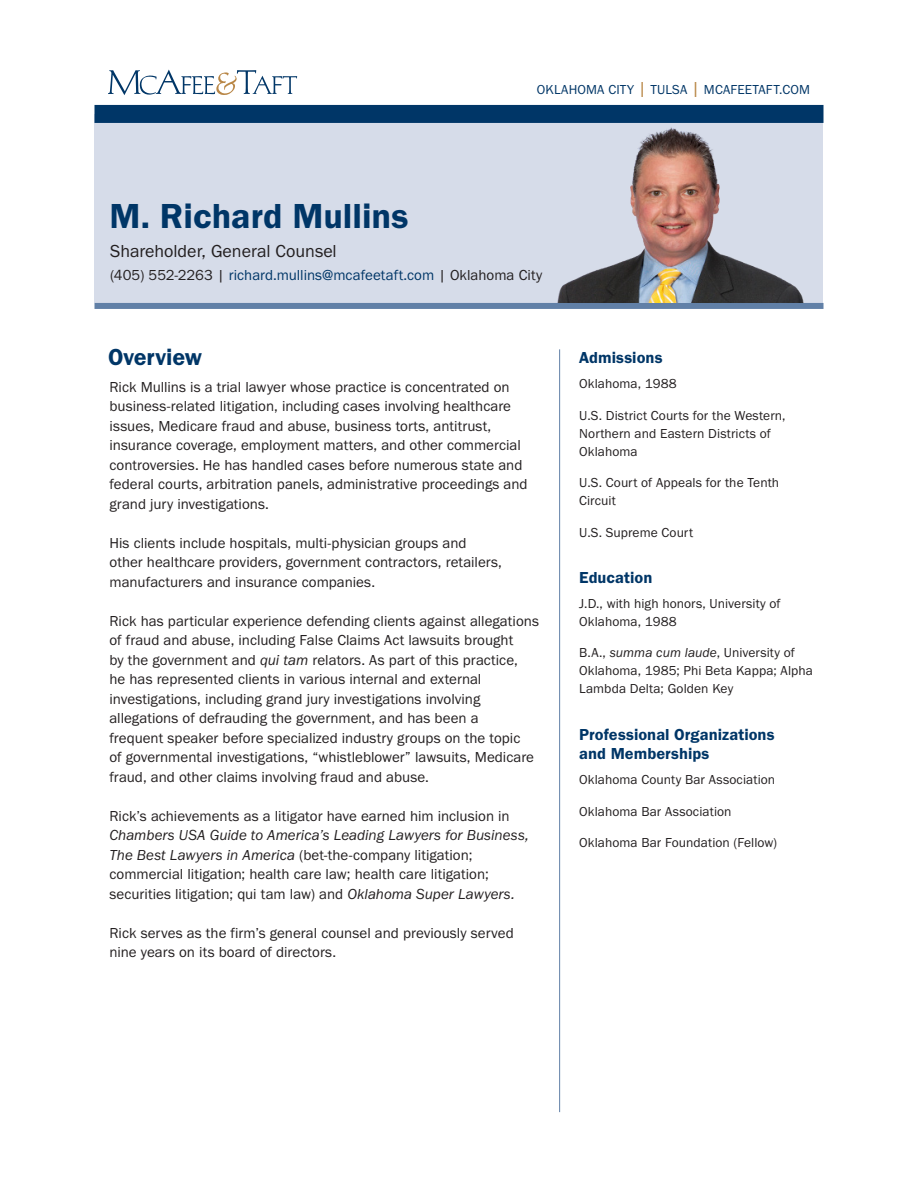
<style>
.page{position:relative;width:918px;height:1188px;background:#fff}
.page>*{position:absolute;margin:0;border:0;box-sizing:border-box;transform-origin:0 0}
.Name{font:36px "Franklin Gothic URW Dem";color:#003667}
.Section_Head{font:24px "Franklin Gothic URW Dem";letter-spacing:-.005em;color:#003667}
.t1{font:18px "Franklin Gothic URW Boo";color:#231f20}
.Sidebar_Head{font:16.5px/19.5px "Franklin Gothic URW Dem";color:#003667}
.Body_text{font:15px/19.5px "Franklin Gothic URW Boo";color:#231f20}
.Contact_info{font:15px "Franklin Gothic URW Boo";color:#003667}
.Sidebar_list_items{font:13.5px/18px "Franklin Gothic URW Boo";letter-spacing:.005em;color:#231f20}
.t2{font:13.5px "Franklin Gothic URW Boo";letter-spacing:.01em;color:#003667}
.s1{font-size:18px;color:#b98747}
.s2{color:#231f20}
.s3{font-family:"Franklin Gothic URW Boo Ita"}
</style>
<div class="page">
<div style="left:94px;top:115px;width:730px;height:188px;background:#d6dce9"></div>
<hr style="left:559px;top:349px;width:1px;height:763px;background:#6180a7">
<svg style="left:108px;top:70px;width:189px;height:25px"></svg>
<div style="left:94px;top:105px;width:730px;height:18px;background:#003667"></div>
<div style="left:94px;top:303px;width:730px;height:6px;background:#6180a7"></div>
<img style="left:557px;top:127px;width:247px;height:176px">
<p class="t2" style="left:537px;top:81px;width:275px">OKLAHOMA CITY <span class="s1">|</span> TULSA <span class="s1">|</span> MCAFEETAFT.COM</p>
<p class="Name" style="left:110px;top:194px;width:300px">M. Richard Mullins</p>
<p class="t1" style="left:110px;top:240px;width:228px">Shareholder, General Counsel</p>
<p class="Contact_info" style="left:110px;top:265px;width:433px"><span class="s2">(405) 552-2263 |</span> richard.mullins@mcafeetaft.com <span class="s2">| Oklahoma City</span></p>
<p class="Section_Head" style="left:108px;top:343px;width:96px">Overview</p>
<p class="Body_text" style="left:110px;top:377px;width:420px">Rick Mullins is a trial lawyer whose practice is concentrated on business-related litigation, including cases involving healthcare issues, Medicare fraud and abuse, business torts, antitrust, insurance coverage, employment matters, and other commercial controversies. He has handled cases before numerous state and federal courts, arbitration panels, administrative proceedings and grand jury investigations.</p>
<p class="Body_text" style="left:110px;top:533px;width:394px">His clients include hospitals, multi-physician groups and other healthcare providers, government contractors, retailers, manufacturers and insurance companies.</p>
<p class="Body_text" style="left:110px;top:611px;width:431px">Rick has particular experience defending clients against allegations of fraud and abuse, including False Claims Act lawsuits brought<br>by the government and <span class="s3">qui tam</span> relators. As part of this practice,<br>he has represented clients in various internal and external investigations, including grand jury investigations involving allegations of defrauding the government, and has been a<br>frequent speaker before specialized industry groups on the topic<br>of governmental investigations, “whistleblower” lawsuits, Medicare fraud, and other claims involving fraud and abuse.</p>
<p class="Body_text" style="left:110px;top:806px;width:421px">Rick’s achievements as a litigator have earned him inclusion in <span class="s3">Chambers USA Guide to America’s Leading Lawyers for Business, The Best Lawyers in America</span> (bet-the-company litigation; commercial litigation; health care law; health care litigation; securities litigation; qui tam law) and <span class="s3">Oklahoma Super Lawyers.</span></p>
<p class="Body_text" style="left:110px;top:923px;width:406px">Rick serves as the firm’s general counsel and previously served nine years on its board of directors.</p>
<p class="Sidebar_Head" style="left:579px;top:348px;width:85px">Admissions</p>
<p class="Sidebar_list_items" style="left:579px;top:374px;width:99px">Oklahoma, 1988</p>
<p class="Sidebar_list_items" style="left:579px;top:406px;width:208px">U.S. District Courts for the Western,<br>Northern and Eastern Districts of<br>Oklahoma</p>
<p class="Sidebar_list_items" style="left:579px;top:473px;width:202px">U.S. Court of Appeals for the Tenth<br>Circuit</p>
<p class="Sidebar_list_items" style="left:579px;top:523px;width:115px">U.S. Supreme Court</p>
<p class="Sidebar_Head" style="left:579px;top:568px;width:75px">Education</p>
<p class="Sidebar_list_items" style="left:579px;top:594px;width:203px">J.D., with high honors, University of<br>Oklahoma, 1988</p>
<p class="Sidebar_list_items" style="left:579px;top:644px;width:235px">B.A., <span class="s3">summa cum laude</span>, University of<br>Oklahoma, 1985; Phi Beta Kappa; Alpha<br>Lambda Delta; Golden Key</p>
<p class="Sidebar_Head" style="left:579px;top:724px;width:197px">Professional Organizations and Memberships</p>
<p class="Sidebar_list_items" style="left:579px;top:770px;width:197px">Oklahoma County Bar Association</p>
<p class="Sidebar_list_items" style="left:579px;top:802px;width:154px">Oklahoma Bar Association</p>
<p class="Sidebar_list_items" style="left:579px;top:833px;width:199px">Oklahoma Bar Foundation (Fellow)</p>
</div>
